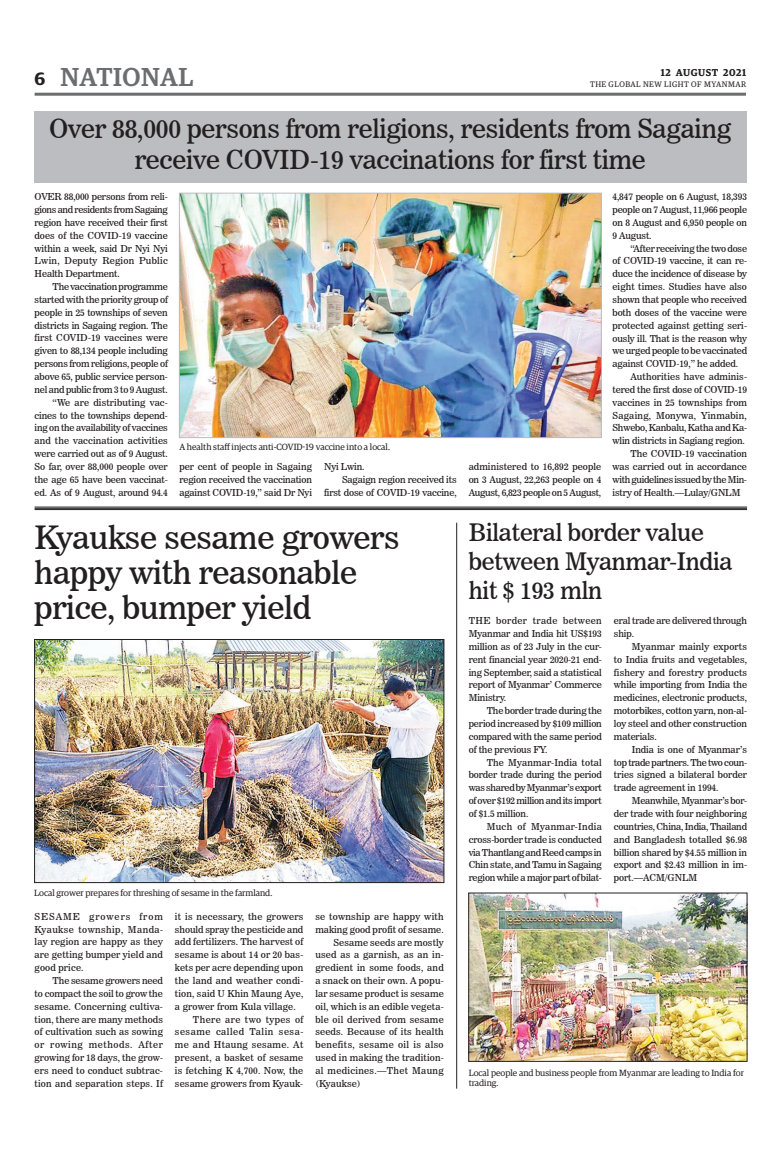
<style>
.page{position:relative;width:773px;height:1152px;background:#fff}
.page>*{position:absolute;margin:0;border:0;box-sizing:border-box;transform-origin:0 0}
.t1{font:32px/34.8px "News 706 BT Roman C";letter-spacing:-.01em;color:#231f20}
.t2{font:26px/31.2px "News 706 BT Roman C";letter-spacing:-.01em;color:#231f20;text-align:center}
.t3{font:500 26px "Guardian Egyp";letter-spacing:.02em;color:#6c6d70}
.t4{font:24px/28.8px "News 706 BT Roman C";letter-spacing:-.01em;color:#231f20}
.t5{font:600 18px "Guardian Egyp";color:#231f20}
.t6{font:600 10px "Guardian Egyp";letter-spacing:.055em;color:#231f20}
.t7{font:9.5px/12.9px "News 706 BT Roman C";letter-spacing:-.01em;color:#231f20;text-align:justify}
.t8{font:9.5px "News 706 BT Roman C";letter-spacing:.015em;color:#231f20}
.t9{font:9.5px "News 706 BT Roman C";letter-spacing:.01em;color:#231f20}
.t10{font:9.5px "News 706 BT Roman C";letter-spacing:.02em;color:#231f20}
.t11{font:9.5px "News 706 BT Roman C";letter-spacing:.025em;color:#231f20}
.t12{font:9.5px "News 706 BT Roman C";letter-spacing:.03em;color:#231f20}
.t13{font:9.5px "News 706 BT Roman C";letter-spacing:-.035em;color:#231f20}
.t14{font:9.5px "News 706 BT Roman C";letter-spacing:.035em;color:#231f20}
.t15{font:9.5px "News 706 BT Roman C";letter-spacing:.05em;color:#231f20}
.t16{font:9.5px "News 706 BT Roman C";letter-spacing:.04em;color:#231f20}
.t17{font:9px/10.8px "Guardian Egyp";color:#231f20}
.t18{font:8px "Guardian Egyp";letter-spacing:.06em;color:#231f20}
</style>
<div class="page">
<hr style="left:35px;top:93px;width:711px;height:3px;background:#6c6d70">
<div style="left:35px;top:111px;width:712px;height:72px;background:#bcbdc0"></div>
<img style="left:181px;top:195px;width:418px;height:241px">
<div style="left:179px;top:193px;width:422px;height:245px;border:1px solid #bcbdc0"></div>
<hr style="left:35px;top:507px;width:712px;height:1px;background:#231f20">
<hr style="left:35px;top:508px;width:712px;height:1px;background:#231f20">
<hr style="left:35px;top:509px;width:712px;height:1px;background:#231f20">
<img style="left:470px;top:895px;width:275px;height:165px">
<div style="left:468px;top:893px;width:279px;height:169px;border:1px solid #231f20"></div>
<img style="left:36px;top:641px;width:406px;height:240px">
<div style="left:34px;top:639px;width:410px;height:244px;border:1px solid #231f20"></div>
<hr style="left:456px;top:523px;width:1px;height:566px;background:#231f20">
<h2 class="t3" style="left:61px;top:59px;width:134px">NATIONAL</h2>
<h3 class="t5" style="left:35px;top:65px;width:12px">6</h3>
<p class="t6" style="left:660px;top:65px;width:87px">12 AUGUST 2021</p>
<p class="t18" style="left:590px;top:79px;width:158px">THE GLOBAL NEW LIGHT OF MYANMAR</p>
<h2 class="t2" style="left:49px;top:113px;width:683px">Over 88,000 persons from religions, residents from Sagaing receive COVID-19 vaccinations for first time</h2>
<p class="t7" style="left:35px;top:190px;width:135px">OVER 88,000 persons from reli&shy;gions and residents from Sagaing region have received their first does of the COVID-19 vaccine within a week, said Dr Nyi Nyi Lwin, Deputy Region Public Health Department.</p>
<p class="t7" style="left:35px;top:280px;width:135px;text-align:right">The vaccination programme started with the priority group of people in 25 townships of seven districts in Sagaing region. The first COVID-19 vaccines were given to 88,134 people including persons from religions, people of above 65, public service person&shy;nel and public from 3 to 9 August. “We are distributing vac&shy;cines to the townships depend&shy;ing on the availability of vaccines and the vaccination activities were carried out as of 9 August.<br>So far, over 88,000 people over the age 65 have been vaccinat&shy;ed. As of 9 August, around 94.4</p>
<p class="t17" style="left:179px;top:441px;width:212px">A health staff injects anti-COVID-19 vaccine into a local.</p>
<p class="t7" style="left:179px;top:460px;width:134px">per cent of people in Sagaing region received the vaccination against COVID-19,” said Dr Nyi</p>
<p class="t7" style="left:324px;top:460px;width:42px">Nyi Lwin.</p>
<p class="t7" style="left:342px;top:473px;width:116px">Sagaign region received its</p>
<p class="t7" style="left:324px;top:486px;width:134px">first dose of COVID-19 vaccine,</p>
<h1 class="t1" style="left:35px;top:520px;width:366px">Kyaukse sesame growers happy with reasonable price, bumper yield</h1>
<p class="t17" style="left:34px;top:887px;width:239px">Local grower prepares for threshing of sesame in the farmland.</p>
<p class="t7" style="left:35px;top:910px;width:130px">SESAME growers from Kyaukse township, Manda&shy;lay region are happy as they are getting bumper yield and good price.</p>
<p class="t7" style="left:35px;top:974px;width:130px;text-indent:18px">The sesame growers need to compact the soil to grow the sesame. Concerning cultiva&shy;tion, there are many methods of cultivation such as sowing or rowing methods. After growing for 18 days, the grow&shy;ers need to conduct subtrac&shy;tion and separation steps. If</p>
<p class="t11" style="left:175px;top:911px;width:130px">it is necessary, the growers</p>
<p class="t7" style="left:175px;top:923px;width:130px">should spray the pesticide and</p>
<p class="t9" style="left:175px;top:936px;width:130px">add fertilizers. The harvest of</p>
<p class="t8" style="left:175px;top:949px;width:130px">sesame is about 14 or 20 bas-</p>
<p class="t7" style="left:175px;top:961px;width:130px">kets per acre depending upon</p>
<p class="t8" style="left:175px;top:975px;width:130px">the land and weather condi-</p>
<p class="t8" style="left:175px;top:988px;width:130px">tion, said U Khin Maung Aye,</p>
<p class="t8" style="left:175px;top:1001px;width:122px">a grower from Kula village.</p>
<p class="t16" style="left:193px;top:1013px;width:112px">There are two types of</p>
<p class="t15" style="left:175px;top:1026px;width:130px">sesame called Talin sesa-</p>
<p class="t12" style="left:175px;top:1039px;width:130px">me and Htaung sesame. At</p>
<p class="t8" style="left:175px;top:1052px;width:130px">present, a basket of sesame</p>
<p class="t8" style="left:175px;top:1065px;width:130px">is fetching K 4,700. Now, the</p>
<p class="t8" style="left:175px;top:1078px;width:130px">sesame growers from Kyauk-</p>
<p class="t11" style="left:315px;top:911px;width:130px">se township are happy with</p>
<p class="t7" style="left:315px;top:923px;width:130px">making good profit of sesame.</p>
<p class="t9" style="left:333px;top:936px;width:112px">Sesame seeds are mostly</p>
<p class="t8" style="left:315px;top:949px;width:130px">used as a garnish, as an in-</p>
<p class="t10" style="left:315px;top:962px;width:130px">gredient in some foods, and</p>
<p class="t8" style="left:315px;top:975px;width:130px">a snack on their own. A popu-</p>
<p class="t7" style="left:315px;top:987px;width:130px">lar sesame product is sesame</p>
<p class="t8" style="left:315px;top:1001px;width:130px">oil, which is an edible vegeta-</p>
<p class="t10" style="left:315px;top:1014px;width:130px">ble oil derived from sesame</p>
<p class="t8" style="left:315px;top:1026px;width:130px">seeds. Because of its health</p>
<p class="t14" style="left:315px;top:1039px;width:130px">benefits, sesame oil is also</p>
<p class="t8" style="left:315px;top:1052px;width:130px">used in making the tradition-</p>
<p class="t12" style="left:315px;top:1065px;width:130px">al medicines.—Thet Maung</p>
<p class="t8" style="left:315px;top:1078px;width:47px">(Kyaukse)</p>
<p class="t7" style="left:468px;top:460px;width:134px">administered to 16,892 people on 3 August, 22,263 people on 4<br>August, 6,823 people on 5 August,</p>
<p class="t7" style="left:612px;top:190px;width:136px">4,847 people on 6 August, 18,393 people on 7 August, 11,966 people on 8 August and 6,950 people on 9 August.</p>
<p class="t7" style="left:630px;top:242px;width:118px">“After receiving the two dose</p>
<p class="t7" style="left:612px;top:255px;width:136px">of COVID-19 vaccine, it can re-</p>
<p class="t7" style="left:612px;top:267px;width:136px">duce the incidence of disease by</p>
<p class="t7" style="left:612px;top:280px;width:136px">eight times. Studies have also</p>
<p class="t7" style="left:612px;top:293px;width:136px">shown that people who received</p>
<p class="t7" style="left:612px;top:306px;width:136px">both doses of the vaccine were</p>
<p class="t7" style="left:612px;top:319px;width:136px">protected against getting seri-</p>
<p class="t7" style="left:612px;top:332px;width:136px">ously ill. That is the reason why</p>
<p class="t7" style="left:612px;top:344px;width:136px">we urged people to be vaccinated</p>
<p class="t7" style="left:612px;top:357px;width:127px">against COVID-19,” he added.</p>
<p class="t9" style="left:630px;top:371px;width:118px">Authorities have adminis-</p>
<p class="t7" style="left:612px;top:383px;width:136px">tered the first dose of COVID-19</p>
<p class="t7" style="left:612px;top:396px;width:136px">vaccines in 25 townships from</p>
<p class="t10" style="left:612px;top:410px;width:136px">Sagaing, Monywa, Yinmabin,</p>
<p class="t7" style="left:612px;top:422px;width:136px">Shwebo, Kanbalu, Katha and Ka-</p>
<p class="t7" style="left:612px;top:434px;width:134px">wlin districts in Sagiang region.</p>
<p class="t7" style="left:630px;top:447px;width:118px">The COVID-19 vaccination</p>
<p class="t7" style="left:612px;top:460px;width:136px">was carried out in accordance</p>
<p class="t13" style="left:612px;top:474px;width:136px">with guidelines issued by the Min-</p>
<p class="t7" style="left:612px;top:486px;width:129px">istry of Health.—Lulay/GNLM</p>
<h3 class="t4" style="left:468px;top:518px;width:265px">Bilateral border value between Myanmar-India hit $ 193 mln</h3>
<p class="t7" style="left:468px;top:614px;width:135px">THE border trade between Myanmar and India hit US$193 million as of 23 July in the cur&shy;rent financial year 2020-21 end&shy;ing September, said a statistical report of Myanmar’ Commerce Ministry.</p>
<p class="t7" style="left:468px;top:704px;width:135px;text-indent:18px">The border trade during the period increased by $109 million compared with the same period of the previous FY.</p>
<p class="t7" style="left:468px;top:756px;width:135px;text-indent:18px">The Myanmar-India total border trade during the period was shared by Myanmar’s export of over $192 million and its import of $1.5 million.</p>
<p class="t7" style="left:468px;top:820px;width:135px;text-indent:18px">Much of Myanmar-India cross-border trade is conducted via Thantlang and Reed camps in Chin state, and Tamu in Sagaing region while a major part of bilat-</p>
<p class="t7" style="left:614px;top:614px;width:135px">eral trade are delivered through ship.</p>
<p class="t7" style="left:614px;top:640px;width:135px;text-indent:18px">Myanmar mainly exports to India fruits and vegetables, fishery and forestry products while importing from India the medicines, electronic products, motorbikes, cotton yarn, non-al&shy;loy steel and other construction materials.</p>
<p class="t7" style="left:614px;top:743px;width:135px;text-indent:18px">India is one of Myanmar’s top trade partners. The two coun&shy;tries signed a bilateral border trade agreement in 1994.</p>
<p class="t7" style="left:614px;top:794px;width:135px;text-indent:18px">Meanwhile, Myanmar’s bor&shy;der trade with four neighboring countries, China, India, Thailand and Bangladesh totalled $6.98 billion shared by $4.55 million in export and $2.43 million in im&shy;port.—ACM/GNLM</p>
<p class="t17" style="left:468px;top:1066px;width:277px">Local people and business people from Myanmar are leading to India for trading.</p>
</div>
